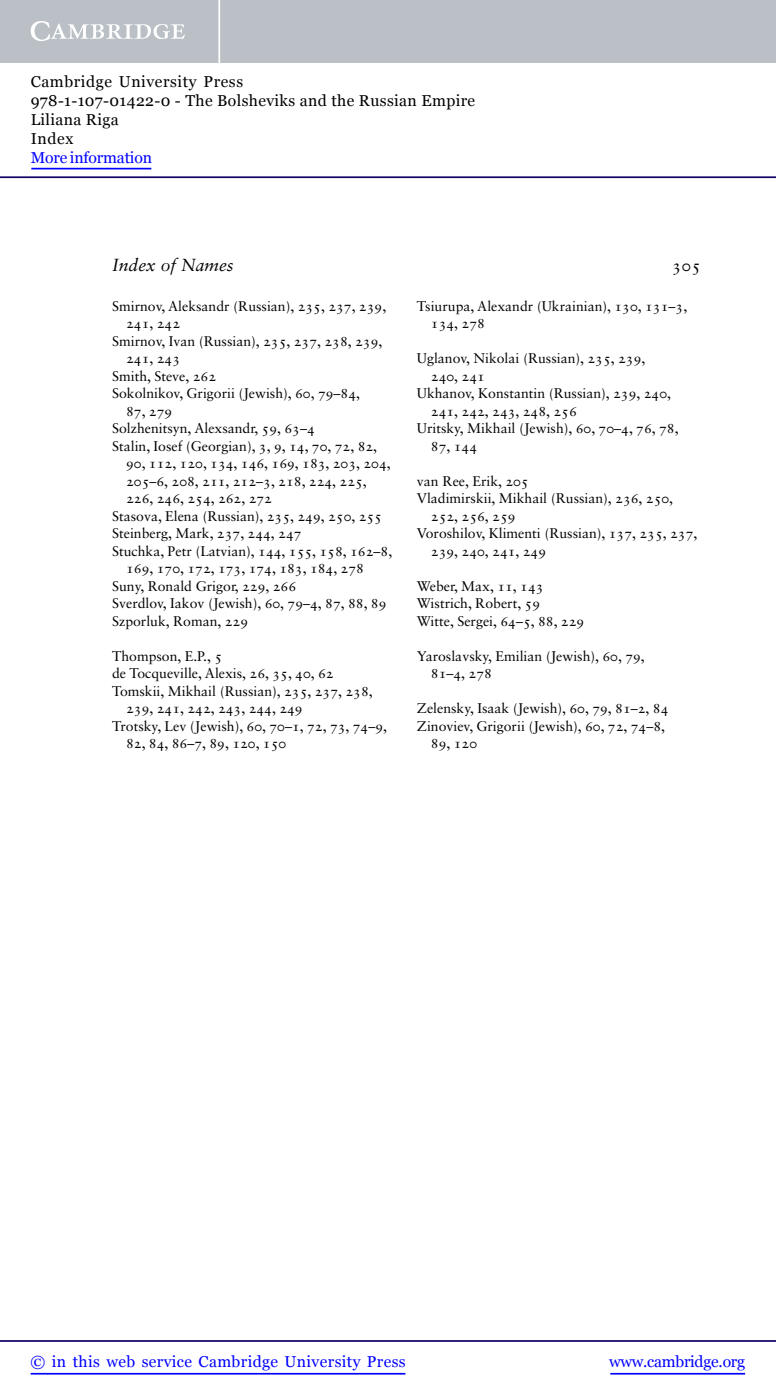
<style>
.page{position:relative;width:776px;height:1400px;background:#fff}
.page>*{position:absolute;margin:0;border:0;box-sizing:border-box;transform-origin:0 0}
.t1{font:italic 17.5px "Sabon LT Std";color:#000}
.t2{font:16.62px "Sabon LT Std";color:#000}
.t3{font:15.75px/18.9px "Georgia";letter-spacing:.025em;color:#000}
.t4{font:15.75px "Georgia";letter-spacing:.025em;color:#00f}
.t5{font:15.75px "Georgia";letter-spacing:-.015em;color:#00f}
.t6{font:15.75px "Georgia";letter-spacing:-.01em;color:#00f}
.t7{font:14px/17.5px "Sabon LT Std";color:#000}
</style>
<div class="page">
<div style="left:0;top:0;width:775px;height:63px;background:#bac0c6"></div>
<svg style="left:31px;top:21px;width:154px;height:20px"></svg>
<hr style="left:218px;top:0;width:2px;height:63px;background:#fff">
<hr style="left:0;top:176px;width:775px;height:2px;background:#150666">
<hr style="left:610px;top:1373px;width:134px;height:2px;background:#00f">
<hr style="left:0;top:1340px;width:775px;height:2px;background:#150666">
<hr style="left:31px;top:1373px;width:374px;height:2px;background:#00f">
<hr style="left:31px;top:168px;width:120px;height:1px;background:#00f">
<p class="t3" style="left:31px;top:72px;width:446px">Cambridge University Press<br>978-1-107-01422-0 - The Bolsheviks and the Russian Empire<br>Liliana Riga<br>Index</p>
<p class="t6" style="left:31px;top:148px;width:123px">More information</p>
<p class="t1" style="left:112px;top:255px;width:123px">Index of Names</p>
<p class="t2" style="left:671px;top:255px;width:30px">305</p>
<p class="t7" style="left:112px;top:297px;width:275px">Smirnov, Aleksandr (Russian), 235, 237, 239,</p>
<p class="t7" style="left:126px;top:315px;width:55px">241, 242</p>
<p class="t7" style="left:112px;top:332px;width:272px">Smirnov, Ivan (Russian), 235, 237, 238, 239,</p>
<p class="t7" style="left:126px;top:350px;width:55px">241, 243</p>
<p class="t7" style="left:112px;top:367px;width:105px">Smith, Steve, 262</p>
<p class="t7" style="left:112px;top:385px;width:249px">Sokolnikov, Grigorii (Jewish), 60, 79–84,</p>
<p class="t7" style="left:126px;top:402px;width:48px">87, 279</p>
<p class="t7" style="left:112px;top:420px;width:204px">Solzhenitsyn, Alexsandr, 59, 63–4</p>
<p class="t7" style="left:112px;top:437px;width:266px">Stalin, Iosef (Georgian), 3, 9, 14, 70, 72, 82,</p>
<p class="t7" style="left:126px;top:455px;width:266px">90, 112, 120, 134, 146, 169, 183, 203, 204,</p>
<p class="t7" style="left:126px;top:472px;width:242px">205–6, 208, 211, 212–3, 218, 224, 225,</p>
<p class="t7" style="left:126px;top:490px;width:147px">226, 246, 254, 262, 272</p>
<p class="t7" style="left:112px;top:507px;width:271px">Stasova, Elena (Russian), 235, 249, 250, 255</p>
<p class="t7" style="left:112px;top:525px;width:191px">Steinberg, Mark, 237, 244, 247</p>
<p class="t7" style="left:112px;top:542px;width:281px">Stuchka, Petr (Latvian), 144, 155, 158, 162–8,</p>
<p class="t7" style="left:126px;top:560px;width:239px">169, 170, 172, 173, 174, 183, 184, 278</p>
<p class="t7" style="left:112px;top:577px;width:185px">Suny, Ronald Grigor, 229, 266</p>
<p class="t7" style="left:112px;top:595px;width:276px">Sverdlov, Iakov (Jewish), 60, 79–4, 87, 88, 89</p>
<p class="t7" style="left:112px;top:612px;width:137px">Szporluk, Roman, 229</p>
<p class="t7" style="left:112px;top:647px;width:111px">Thompson, E.P., 5</p>
<p class="t7" style="left:112px;top:665px;width:223px">de Tocqueville, Alexis, 26, 35, 40, 62</p>
<p class="t7" style="left:112px;top:682px;width:262px">Tomskii, Mikhail (Russian), 235, 237, 238,</p>
<p class="t7" style="left:126px;top:700px;width:178px">239, 241, 242, 243, 244, 249</p>
<p class="t7" style="left:112px;top:717px;width:276px">Trotsky, Lev (Jewish), 60, 70–1, 72, 73, 74–9,</p>
<p class="t7" style="left:126px;top:735px;width:162px">82, 84, 86–7, 89, 120, 150</p>
<p class="t7" style="left:430px;top:297px;width:258px;text-indent:-14px">Tsiurupa, Alexandr (Ukrainian), 130, 131–3,<br>134, 278</p>
<p class="t7" style="left:416px;top:350px;width:230px">Uglanov, Nikolai (Russian), 235, 239,</p>
<p class="t7" style="left:430px;top:367px;width:55px">240, 241</p>
<p class="t7" style="left:416px;top:385px;width:255px">Ukhanov, Konstantin (Russian), 239, 240,</p>
<p class="t7" style="left:430px;top:402px;width:147px">241, 242, 243, 248, 256</p>
<p class="t7" style="left:416px;top:420px;width:263px">Uritsky, Mikhail (Jewish), 60, 70–4, 76, 78,</p>
<p class="t7" style="left:430px;top:437px;width:48px">87, 144</p>
<p class="t7" style="left:416px;top:472px;width:113px">van Ree, Erik, 205</p>
<p class="t7" style="left:416px;top:490px;width:258px">Vladimirskii, Mikhail (Russian), 236, 250,</p>
<p class="t7" style="left:430px;top:507px;width:86px">252, 256, 259</p>
<p class="t7" style="left:417px;top:525px;width:282px">Voroshilov, Klimenti (Russian), 137, 235, 237,</p>
<p class="t7" style="left:431px;top:542px;width:117px">239, 240, 241, 249</p>
<p class="t7" style="left:417px;top:577px;width:169px">Weber, Max, 11, 143<br>Wistrich, Robert, 59<br>Witte, Sergei, 64–5, 88, 229</p>
<p class="t7" style="left:431px;top:647px;width:215px;text-indent:-14px">Yaroslavsky, Emilian (Jewish), 60, 79,<br>81–4, 278</p>
<p class="t7" style="left:417px;top:700px;width:253px">Zelensky, Isaak (Jewish), 60, 79, 81–2, 84</p>
<p class="t7" style="left:417px;top:717px;width:249px">Zinoviev, Grigorii (Jewish), 60, 72, 74–8,</p>
<p class="t7" style="left:431px;top:735px;width:48px">89, 120</p>
<p class="t4" style="left:31px;top:1352px;width:376px">© in this web service Cambridge University Press</p>
<p class="t5" style="left:608px;top:1352px;width:137px">www.cambridge.org</p>
</div>
